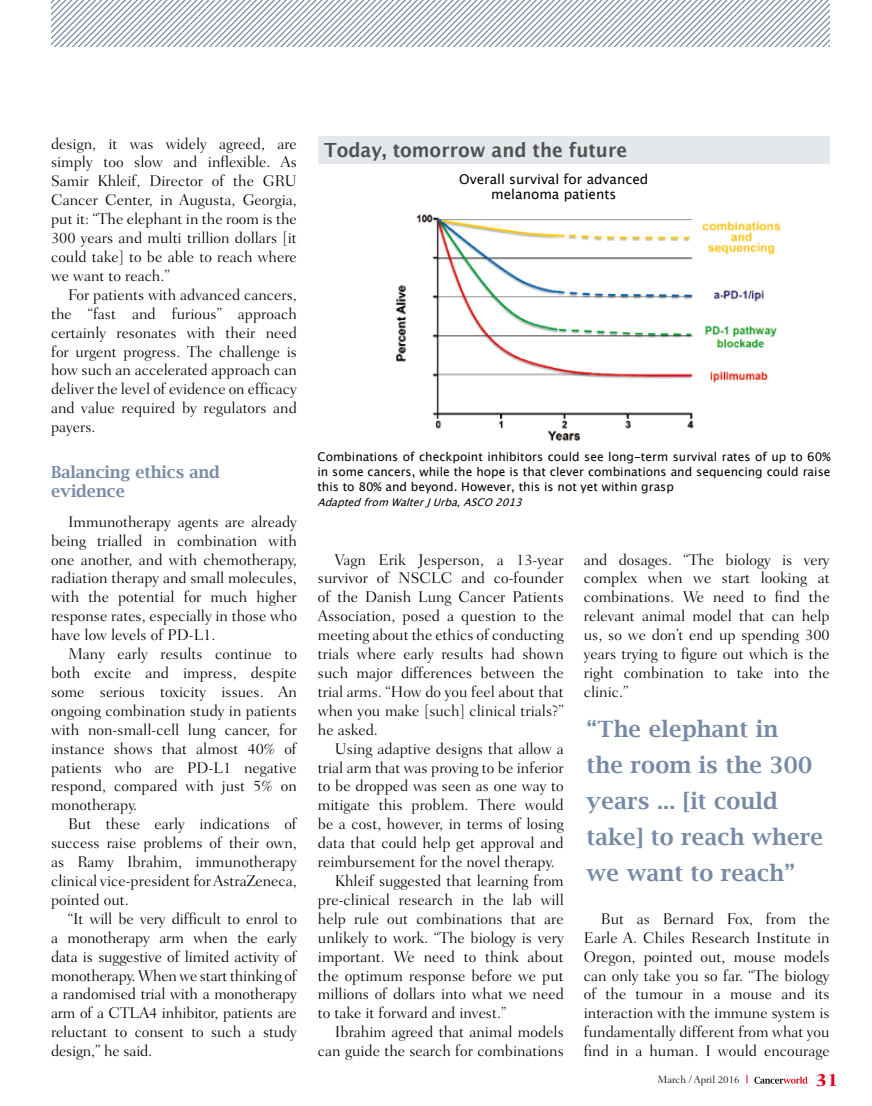
<style>
.page{position:relative;width:872px;height:1106px;background:#fff}
.page>*{position:absolute;margin:0;border:0;box-sizing:border-box;transform-origin:0 0}
.t1{font:600 22.5px/36px "Lucida Bright";letter-spacing:.01em;color:#778aa5}
.t2{font:700 19.5px "Lucida Grande";color:#50514f;scale:.94 1}
.t3{font:800 18px "Fairfield LH";color:#e2001a}
.t4{font:600 16.5px/19.8px "Lucida Bright";letter-spacing:-.005em;color:#778aa5}
.t5{font:300 15.75px/18.9px "Fairfield LH";color:#000;text-align:justify}
.t6{font:13.5px/15px "Lucida Grande";color:#000;text-align:center}
.t7{font:12px/15px "Lucida Grande";color:#000;text-align:justify}
.t8{font:italic 10.5px "Lucida Grande";color:#000}
.t9{font:300 10.5px "Fairfield LH";color:#000}
</style>
<div class="page">
<svg style="left:754px;top:1076px;width:53px;height:7px"></svg>
<svg style="left:51px;top:0;width:778px;height:47px"></svg>
<div style="left:318px;top:136px;width:511px;height:27px;background:#e4e8ed"></div>
<img style="left:396px;top:214px;width:385px;height:227px">
<p class="t5" style="left:51px;top:134px;width:247px">design, it was widely agreed, are simply too slow and inflexible. As Samir Khleif, Director of the GRU Cancer Center, in Augusta, Georgia, put it: “The elephant in the room is the 300 years and multi trillion dollars [it could take] to be able to reach where we want to reach.”</p>
<p class="t5" style="left:51px;top:285px;width:247px;text-indent:17px">For patients with advanced cancers, the “fast and furious” approach certainly resonates with their need for urgent progress. The challenge is how such an accelerated approach can deliver the level of evidence on efficacy and value required by regulators and payers.</p>
<p class="t4" style="left:51px;top:461px;width:170px">Balancing ethics and evidence</p>
<p class="t5" style="left:51px;top:512px;width:247px;text-indent:17px">Immunotherapy agents are already being trialled in combination with one another, and with chemotherapy, radiation therapy and small molecules, with the potential for much higher response rates, especially in those who have low levels of PD-L1.</p>
<p class="t5" style="left:51px;top:644px;width:247px;text-indent:17px">Many early results continue to both excite and impress, despite some serious toxicity issues. An ongoing combination study in patients with non-small-cell lung cancer, for instance shows that almost 40% of patients who are PD-L1 negative respond, compared with just 5% on monotherapy.</p>
<p class="t5" style="left:51px;top:814px;width:247px;text-indent:17px">But these early indications of success raise problems of their own, as Ramy Ibrahim, immunotherapy clinical vice-president for AstraZeneca, pointed out.</p>
<p class="t5" style="left:51px;top:909px;width:247px;text-indent:17px">“It will be very difficult to enrol to a monotherapy arm when the early data is suggestive of limited activity of monotherapy. When we start thinking of a randomised trial with a monotherapy arm of a CTLA4 inhibitor, patients are reluctant to consent to such a study design,” he said.</p>
<p class="t2" style="left:324px;top:134px;width:324px">Today, tomorrow and the future</p>
<p class="t6" style="left:459px;top:172px;width:191px">Overall survival for advanced melanoma patients</p>
<p class="t7" style="left:317px;top:449px;width:514px">Combinations of checkpoint inhibitors could see long-term survival rates of up to 60% in some cancers, while the hope is that clever combinations and sequencing could raise this to 80% and beyond. However, this is not yet within grasp</p>
<p class="t8" style="left:317px;top:496px;width:211px">AdaptedfromWalterJUrba,ASCO2013</p>
<p class="t5" style="left:318px;top:550px;width:247px;text-indent:17px">Vagn Erik Jesperson, a 13-year survivor of NSCLC and co-founder of the Danish Lung Cancer Patients Association, posed a question to the meeting about the ethics of conducting trials where early results had shown such major differences between the trial arms. “How do you feel about that when you make [such] clinical trials?” he asked.</p>
<p class="t5" style="left:335px;top:739px;width:230px">Using adaptive designs that allow a</p>
<p class="t5" style="left:318px;top:758px;width:247px">trial arm that was proving to be inferior</p>
<p class="t5" style="left:318px;top:777px;width:247px">to be dropped was seen as one way to</p>
<p class="t5" style="left:318px;top:795px;width:247px">mitigate this problem. There would</p>
<p class="t5" style="left:318px;top:814px;width:247px">be a cost, however, in terms of losing</p>
<p class="t5" style="left:318px;top:833px;width:247px">data that could help get approval and</p>
<p class="t5" style="left:318px;top:852px;width:238px">reimbursement for the novel therapy.</p>
<p class="t5" style="left:335px;top:871px;width:230px">Khleif suggested that learning from</p>
<p class="t5" style="left:318px;top:890px;width:247px">pre-clinical research in the lab will</p>
<p class="t5" style="left:318px;top:909px;width:247px">help rule out combinations that are</p>
<p class="t5" style="left:318px;top:928px;width:247px">unlikely to work. “The biology is very</p>
<p class="t5" style="left:318px;top:947px;width:247px">important. We need to think about</p>
<p class="t5" style="left:318px;top:966px;width:247px">the optimum response before we put</p>
<p class="t5" style="left:318px;top:984px;width:247px">millions of dollars into what we need</p>
<p class="t5" style="left:318px;top:1003px;width:190px">to take it forward and invest.”</p>
<p class="t5" style="left:335px;top:1022px;width:230px">Ibrahim agreed that animal models</p>
<p class="t5" style="left:318px;top:1041px;width:247px">can guide the search for combinations</p>
<p class="t5" style="left:584px;top:550px;width:247px">and dosages. “The biology is very complex when we start looking at combinations. We need to find the relevant animal model that can help us, so we don’t end up spending 300 years trying to figure out which is the right combination to take into the clinic.”</p>
<h1 class="t1" style="left:586px;top:711px;width:238px">“The elephant in<br>the room is the 300 years ... [it could take] to reach where we want to reach”</h1>
<p class="t5" style="left:584px;top:909px;width:247px;text-indent:17px">But as Bernard Fox, from the Earle A. Chiles Research Institute in Oregon, pointed out, mouse models can only take you so far. “The biology of the tumour in a mouse and its interaction with the immune system is fundamentally different from what you find in a human. I would encourage</p>
<p class="t9" style="left:657px;top:1073px;width:84px">March / April 2016</p>
<p class="t3" style="left:815px;top:1069px;width:24px">31</p>
</div>
